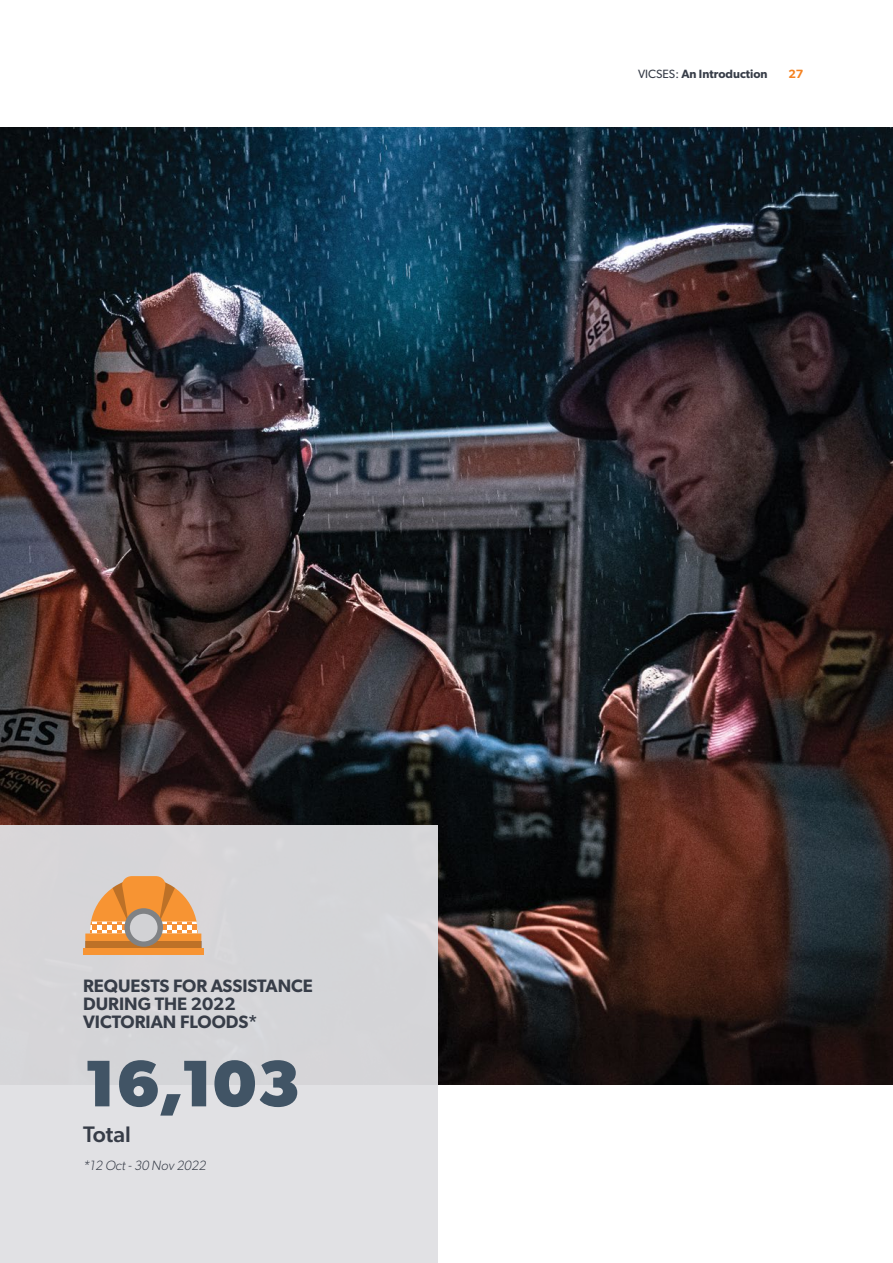
<style>
.page{position:relative;width:893px;height:1263px;background:#fff}
.page>*{position:absolute;margin:0;border:0;box-sizing:border-box;transform-origin:0 0}
.t1{font:700 66px "Gibson";color:#415465}
.t2{font:500 22.5px "Gibson";color:#373d48}
.t3{font:600 18px/18px "Gibson";color:#373d48}
.t4{font:italic 300 13.5px "Gibson";color:#373d48}
.t5{font:600 12px "Gibson";color:#373d48}
.t6{font:600 12px "Gibson";color:#f58220}
.s1{font-weight:400}
</style>
<div class="page">
<img style="left:0;top:128px;width:893px;height:956px">
<div style="left:0;top:825px;width:438px;height:438px;background:#d7d6d9"></div>
<svg style="left:85px;top:876px;width:116px;height:65px"></svg>
<div style="left:85px;top:941px;width:116px;height:7px;background:#bd7127"></div>
<svg style="left:124px;top:908px;width:39px;height:39px"></svg>
<div style="left:130px;top:914px;width:28px;height:27px;background:#d2d2d5;border-radius:50%"></div>
<div style="left:83px;top:948px;width:121px;height:7px;background:#f79433"></div>
<p class="t5" style="left:638px;top:66px;width:131px"><span class="s1">VICSES:</span> An Introduction</p>
<p class="t6" style="left:789px;top:66px;width:16px">27</p>
<h2 class="t3" style="left:83px;top:977px;width:231px">REQUESTS FOR ASSISTANCE<br>DURING THE 2022<br>VICTORIAN FLOODS*</h2>
<p class="t1" style="left:83px;top:1044px;width:219px">16,103</p>
<p class="t2" style="left:83px;top:1120px;width:49px">Total</p>
<p class="t4" style="left:83px;top:1157px;width:124px">*12 Oct - 30 Nov 2022</p>
</div>
